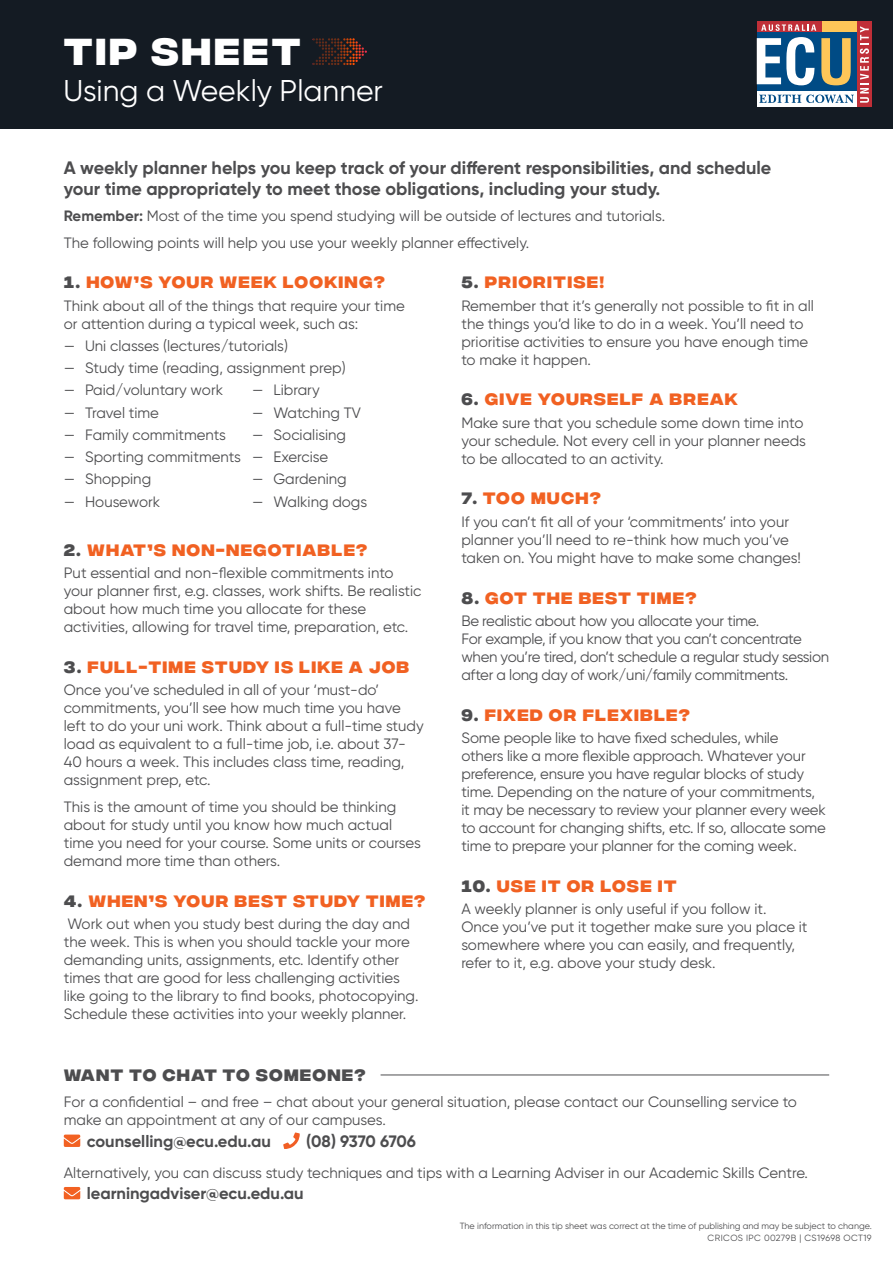
<style>
.page{position:relative;width:893px;height:1263px;background:#fff}
.page>*{position:absolute;margin:0;border:0;box-sizing:border-box;transform-origin:0 0}
.t1{font:700 37.5px "Integral CF";letter-spacing:.075em;color:#fff}
.t2{font:30px "Gilroy";color:#fff}
.t3{font:700 18px/21px "Gilroy";color:#4d4d4f}
.t4{font:700 16.5px "Integral CF";letter-spacing:.075em;color:#f16122}
.t5{font:700 16.5px "Gilroy";color:#4d4d4f}
.t6{font:700 16.5px "Integral CF";letter-spacing:.075em;color:#4d4d4f}
.t7{font:700 16.5px "Gilroy";letter-spacing:-.02em;color:#4d4d4f}
.t8{font:15px/18px "Gilroy";color:#4d4d4f}
.t9{font:15px/18px "Gilroy";letter-spacing:-.02em;color:#4d4d4f}
.t10{font:9px/12px "Gilroy";color:#4d4d4f;text-align:right}
.s1{font-weight:700}
.s2{color:#4d4d4f}
.s3{color:#fff}
</style>
<div class="page">
<div style="left:0;top:0;width:893px;height:129px;background:#141b23"></div>
<div style="left:856px;top:22px;width:16px;height:85px;background:#c02f38"></div>
<div style="left:757px;top:32px;width:100px;height:59px;background:#004b85"></div>
<div style="left:757px;top:91px;width:99px;height:16px;background:#fff"></div>
<svg style="left:821px;top:38px;width:30px;height:47px"></svg>
<svg style="left:757px;top:37px;width:57px;height:48px"></svg>
<svg style="left:759px;top:95px;width:95px;height:8px"></svg>
<div style="left:821px;top:22px;width:35px;height:10px;background:#fec658"></div>
<div style="left:757px;top:22px;width:64px;height:10px;background:#c02f38"></div>
<svg style="left:860px;top:26px;width:9px;height:77px"></svg>
<svg style="left:761px;top:24px;width:55px;height:7px"></svg>
<svg style="left:313px;top:38px;width:54px;height:27px"></svg>
<hr style="left:381px;top:1074px;width:448px;height:1px;background:#4d4d4f">
<h1 class="t1" style="left:63px;top:30px;width:239px">TIP SHEET</h1>
<h2 class="t2" style="left:63px;top:72px;width:321px">Using a Weekly Planner</h2>
<p class="t3" style="left:64px;top:157px;width:709px">A weekly planner helps you keep track of your different responsibilities, and schedule your time appropriately to meet those obligations, including your study.</p>
<p class="t8" style="left:64px;top:202px;width:603px;line-height:26.5px"><span class="s1">Remember:</span> Most of the time you spend studying will be outside of lectures and tutorials.<br>The following points will help you use your weekly planner effectively.</p>
<p class="t4" style="left:64px;top:273px;width:322px"><span class="s2">1.</span> HOW’S YOUR WEEK LOOKING?</p>
<p class="t8" style="left:64px;top:296px;width:343px">Think about all of the things that require your time or attention during a typical week, such as:</p>
<p class="t8" style="left:64px;top:337px;width:226px">— Uni classes (lectures/tutorials)</p>
<p class="t8" style="left:64px;top:359px;width:283px">— Study time (reading, assignment prep)</p>
<p class="t8" style="left:64px;top:381px;width:161px">— Paid/voluntary work</p>
<p class="t8" style="left:64px;top:403px;width:97px">— Travel time</p>
<p class="t8" style="left:64px;top:425px;width:164px">— Family commitments</p>
<p class="t8" style="left:64px;top:448px;width:179px">— Sporting commitments</p>
<p class="t8" style="left:64px;top:470px;width:89px">— Shopping</p>
<p class="t8" style="left:64px;top:492px;width:98px">— Housework</p>
<p class="t4" style="left:461px;top:273px;width:144px"><span class="s2">5.</span> PRIORITISE!</p>
<p class="t8" style="left:461px;top:296px;width:354px">Remember that it’s generally not possible to fit in all the things you’d like to do in a week. You’ll need to prioritise activities to ensure you have enough time to make it happen.</p>
<p class="t4" style="left:461px;top:390px;width:278px"><span class="s2">6.</span> GIVE YOURSELF A BREAK</p>
<p class="t8" style="left:461px;top:413px;width:346px">Make sure that you schedule some down time into your schedule. Not every cell in your planner needs to be allocated to an activity.</p>
<p class="t4" style="left:461px;top:489px;width:141px"><span class="s2">7.</span> TOO MUCH?</p>
<p class="t8" style="left:461px;top:512px;width:341px">If you can’t fit all of your ‘commitments’ into your planner you’ll need to re-think how much you’ve taken on. You might have to make some changes!</p>
<p class="t4" style="left:461px;top:588px;width:236px"><span class="s2">8.</span> GOT THE BEST TIME?</p>
<p class="t9" style="left:461px;top:611px;width:369px">Be realistic about how you allocate your time.<br>For example, if you know that you can’t concentrate when you’re tired, don’t schedule a regular study session after a long day of work/uni/family commitments.</p>
<p class="t4" style="left:461px;top:705px;width:230px"><span class="s2">9.</span> FIXED OR FLEXIBLE?</p>
<p class="t8" style="left:461px;top:728px;width:366px">Some people like to have fixed schedules, while<br>others like a more flexible approach. Whatever your preference, ensure you have regular blocks of study time. Depending on the nature of your commitments, it may be necessary to review your planner every week to account for changing shifts, etc. If so, allocate some time to prepare your planner for the coming week.</p>
<p class="t4" style="left:461px;top:876px;width:217px"><span class="s2">10.</span> USE IT OR LOSE IT</p>
<p class="t8" style="left:461px;top:899px;width:348px">A weekly planner is only useful if you follow it.<br>Once you’ve put it together make sure you place it somewhere where you can easily, and frequently, refer to it, e.g. above your study desk.</p>
<p class="t8" style="left:252px;top:381px;width:69px">— Library</p>
<p class="t8" style="left:252px;top:403px;width:110px">— Watching TV</p>
<p class="t8" style="left:252px;top:425px;width:95px">— Socialising</p>
<p class="t8" style="left:252px;top:448px;width:78px">— Exercise</p>
<p class="t8" style="left:252px;top:470px;width:96px">— Gardening</p>
<p class="t8" style="left:252px;top:492px;width:117px">— Walking dogs</p>
<p class="t4" style="left:64px;top:541px;width:305px"><span class="s2">2.</span> WHAT’S NON-NEGOTIABLE?</p>
<p class="t8" style="left:64px;top:564px;width:359px">Put essential and non-flexible commitments into your planner first, e.g. classes, work shifts. Be realistic about how much time you allocate for these activities, allowing for travel time, preparation, etc.</p>
<p class="t4" style="left:64px;top:658px;width:347px"><span class="s2">3.</span> FULL-TIME STUDY IS LIKE A JOB</p>
<p class="t8" style="left:64px;top:681px;width:361px">Once you’ve scheduled in all of your ‘must-do’ commitments, you’ll see how much time you have left to do your uni work. Think about a full-time study load as equivalent to a full-time job, i.e. about 37- 40 hours a week. This includes class time, reading, assignment prep, etc.</p>
<p class="t8" style="left:64px;top:797px;width:359px">This is the amount of time you should be thinking about for study until you know how much actual time you need for your course. Some units or courses demand more time than others.</p>
<p class="t4" style="left:64px;top:891px;width:363px"><span class="s2">4.</span> WHEN’S YOUR BEST STUDY TIME?</p>
<p class="t8" style="left:64px;top:914px;width:356px">Work out when you study best during the day and the week. This is when you should tackle your more demanding units, assignments, etc. Identify other times that are good for less challenging activities like going to the library to find books, photocopying.<br>Schedule these activities into your weekly planner.</p>
<p class="t6" style="left:64px;top:1065px;width:303px">WANT TO CHAT TO SOMEONE?</p>
<p class="t8" style="left:64px;top:1093px;width:735px">For a confidential – and free – chat about your general situation, please contact our Counselling service to make an appointment at any of our campuses.</p>
<p class="t5" style="left:64px;top:1131px;width:209px"><span class="s3">→</span> counselling@ecu.edu.au</p>
<p class="t7" style="left:306px;top:1131px;width:111px">(08) 9370 6706</p>
<p class="t8" style="left:64px;top:1163px;width:746px">Alternatively, you can discuss study techniques and tips with a Learning Adviser in our Academic Skills Centre.</p>
<p class="t5" style="left:64px;top:1183px;width:241px"><span class="s3">→</span> learningadviser@ecu.edu.au</p>
<p class="t10" style="left:460px;top:1220px;width:413px">The information in this tip sheet was correct at the time of publishing and may be subject to change.<br>CRICOS IPC 00279B | CS19698 OCT19</p>
</div>
